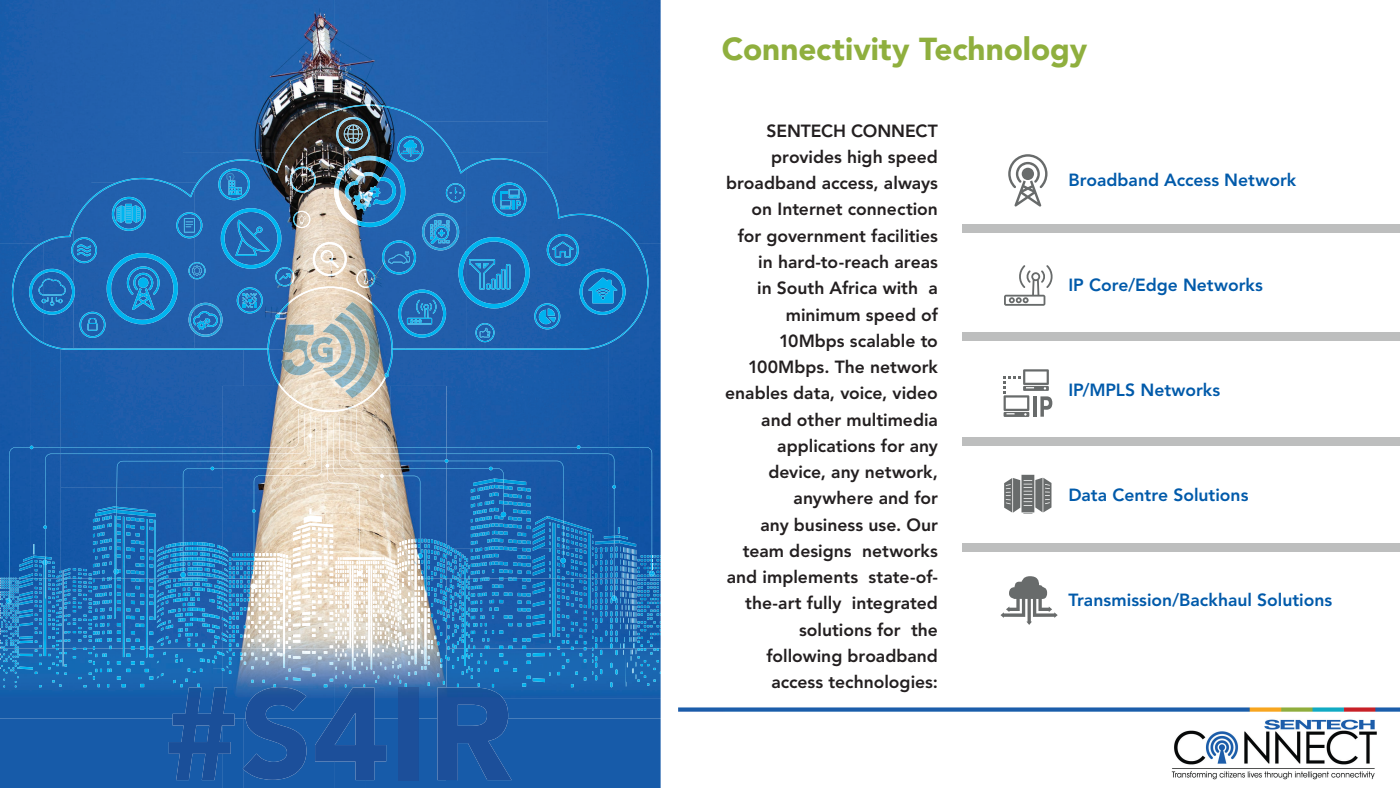
<style>
.page{position:relative;width:1400px;height:788px;background:#fff}
.page>*{position:absolute;margin:0;border:0;box-sizing:border-box;transform-origin:0 0}
.t1{font:900 31.5px "Avenir LT Std";color:#8faf3e}
.t2{font:800 17.5px/26.2px "Avenir LT Std";color:#231f20;text-align:right}
.t3{font:800 17.5px "Avenir LT Std";color:#015aaa}
</style>
<div class="page">
<img style="left:678px;top:340px;width:722px;height:440px">
<svg style="left:0;top:0;width:661px;height:788px;background:#3670ae"></svg>
<div style="left:962px;top:224px;width:438px;height:9px;background:#bdbebe"></div>
<div style="left:962px;top:332px;width:438px;height:8px;background:#bdbebe"></div>
<div style="left:962px;top:436px;width:438px;height:9px;background:#bdbebe"></div>
<div style="left:962px;top:542px;width:438px;height:9px;background:#bdbebe"></div>
<svg style="left:1008px;top:154px;width:40px;height:53px"></svg>
<svg style="left:1004px;top:369px;width:48px;height:48px"></svg>
<svg style="left:1004px;top:475px;width:47px;height:39px;background:#929595"></svg>
<svg style="left:1000px;top:576px;width:58px;height:49px"></svg>
<svg style="left:1004px;top:265px;width:49px;height:41px"></svg>
<h1 class="t1" style="left:722px;top:30px;width:367px">Connectivity Technology</h1>
<p class="t2" style="left:725px;top:117px;width:214px">SENTECH CONNECT provides high speed broadband access, always on Internet connection for government facilities in hard-to-reach areas<br>in South Africa with a minimum speed of<br>10Mbps scalable to<br>100Mbps. The network enables data, voice, video and other multimedia applications for any device, any network, anywhere and for<br>any business use. Our team designs networks and implements state-of&shy;the-art fully integrated solutions for the following broadband access technologies:</p>
<p class="t3" style="left:1068px;top:169px;width:229px">Broadband Access Network</p>
<p class="t3" style="left:1068px;top:274px;width:196px">IP Core/Edge Networks</p>
<p class="t3" style="left:1068px;top:379px;width:153px">IP/MPLS Networks</p>
<p class="t3" style="left:1068px;top:484px;width:182px">Data Centre Solutions</p>
<p class="t3" style="left:1068px;top:589px;width:265px">Transmission/Backhaul Solutions</p>
</div>
